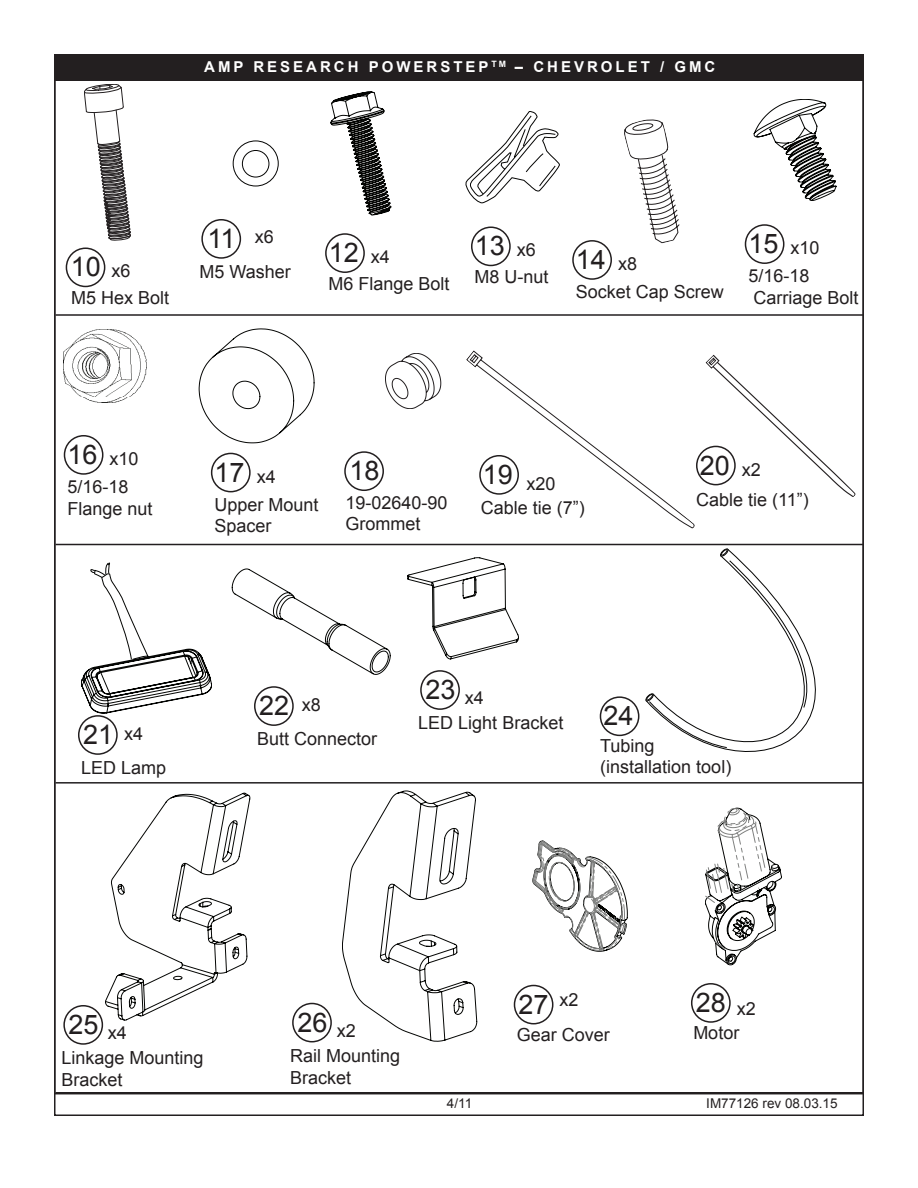
<style>
.page{position:relative;width:918px;height:1188px;background:#fff}
.page>*{position:absolute;margin:0;border:0;box-sizing:border-box;transform-origin:0 0}
.t1{font:27px "Arial";color:#231f20}
.t2{font:18px/21.6px "Arial";color:#231f20}
.t3{font:700 15px "Arial";letter-spacing:.2em;color:#fff}
.t4{font:13.5px "Arial";color:#231f20}
.s1{font-size:18px}
.s2{font-size:27px}
</style>
<div class="page">
<div style="left:54px;top:55px;width:809px;height:26px;background:#231f20"></div>
<svg style="left:385px;top:353px;width:56px;height:56px"></svg>
<div style="left:572px;top:240px;width:40px;height:40px;border:2px solid #231f20;border-radius:50%"></div>
<div style="left:344px;top:451px;width:40px;height:40px;border:2px solid #231f20;border-radius:50%"></div>
<div style="left:696px;top:446px;width:40px;height:39px;border:2px solid #231f20;border-radius:50%"></div>
<svg style="left:466px;top:350px;width:229px;height:178px"></svg>
<svg style="left:624px;top:119px;width:56px;height:124px"></svg>
<svg style="left:705px;top:354px;width:151px;height:143px"></svg>
<div style="left:479px;top:455px;width:40px;height:40px;border:2px solid #231f20;border-radius:50%"></div>
<div style="left:78px;top:715px;width:40px;height:40px;border:2px solid #231f20;border-radius:50%"></div>
<svg style="left:81px;top:562px;width:131px;height:152px"></svg>
<hr style="left:56px;top:1092px;width:808px;height:2px;background:#231f20">
<svg style="left:466px;top:111px;width:94px;height:92px"></svg>
<div style="left:471px;top:226px;width:40px;height:40px;border:2px solid #231f20;border-radius:50%"></div>
<div style="left:201px;top:219px;width:40px;height:40px;border:2px solid #231f20;border-radius:50%"></div>
<svg style="left:233px;top:141px;width:46px;height:45px"></svg>
<div style="left:66px;top:247px;width:39px;height:40px;border:2px solid #231f20;border-radius:50%"></div>
<div style="left:254px;top:686px;width:40px;height:40px;border:2px solid #231f20;border-radius:50%"></div>
<svg style="left:232px;top:568px;width:159px;height:107px"></svg>
<svg style="left:84px;top:84px;width:47px;height:156px"></svg>
<div style="left:325px;top:233px;width:40px;height:40px;border:2px solid #231f20;border-radius:50%"></div>
<svg style="left:331px;top:92px;width:60px;height:123px"></svg>
<div style="left:211px;top:453px;width:40px;height:39px;border:2px solid #231f20;border-radius:50%"></div>
<svg style="left:407px;top:557px;width:112px;height:102px"></svg>
<div style="left:420px;top:670px;width:40px;height:40px;border:2px solid #231f20;border-radius:50%"></div>
<svg style="left:199px;top:328px;width:115px;height:115px"></svg>
<div style="left:745px;top:224px;width:39px;height:40px;border:2px solid #231f20;border-radius:50%"></div>
<div style="left:64px;top:435px;width:39px;height:40px;border:2px solid #231f20;border-radius:50%"></div>
<svg style="left:105px;top:793px;width:145px;height:228px"></svg>
<svg style="left:342px;top:790px;width:135px;height:252px"></svg>
<div style="left:63px;top:1005px;width:40px;height:40px;border:2px solid #231f20;border-radius:50%"></div>
<div style="left:292px;top:1003px;width:40px;height:39px;border:2px solid #231f20;border-radius:50%"></div>
<div style="left:514px;top:985px;width:39px;height:39px;border:2px solid #231f20;border-radius:50%"></div>
<div style="left:691px;top:983px;width:40px;height:40px;border:2px solid #231f20;border-radius:50%"></div>
<svg style="left:705px;top:808px;width:77px;height:157px"></svg>
<svg style="left:532px;top:841px;width:96px;height:111px"></svg>
<svg style="left:646px;top:549px;width:170px;height:203px"></svg>
<div style="left:600px;top:696px;width:39px;height:40px;border:2px solid #231f20;border-radius:50%"></div>
<div style="left:54px;top:54px;width:810px;height:27px;border:2px solid #231f20"></div>
<hr style="left:56px;top:314px;width:808px;height:2px;background:#231f20">
<hr style="left:56px;top:544px;width:807px;height:1px;background:#231f20">
<hr style="left:56px;top:782px;width:807px;height:2px;background:#231f20">
<svg style="left:754px;top:99px;width:83px;height:102px"></svg>
<img style="left:64px;top:330px;width:82px;height:73px">
<p class="t3" style="left:204px;top:57px;width:513px">AMP RESEARCH POWERSTEP <sup>TM</sup> – CHEVROLET / GMC</p>
<h1 class="t1" style="left:71px;top:249px;width:61px">10 <span class="s1">x6</span></h1>
<p class="t2" style="left:71px;top:287px;width:100px">M5 Hex Bolt</p>
<h1 class="t1" style="left:208px;top:221px;width:12px">11</h1>
<p class="t2" style="left:200px;top:261px;width:93px">M5 Washer</p>
<p class="t2" style="left:255px;top:226px;width:21px">x6</p>
<h1 class="t1" style="left:329px;top:235px;width:63px">12 <span class="s1">x4</span></h1>
<p class="t2" style="left:329px;top:273px;width:123px">M6 Flange Bolt</p>
<h1 class="t1" style="left:475px;top:228px;width:63px">13 <span class="s1">x6</span></h1>
<p class="t2" style="left:474px;top:266px;width:76px">M8 U-nut</p>
<h1 class="t1" style="left:576px;top:242px;width:63px">14 <span class="s1">x8</span></h1>
<p class="t2" style="left:576px;top:281px;width:150px">Socket Cap Screw</p>
<p class="t2" style="left:748px;top:237px;width:73px"><span class="s2">15</span> x10</p>
<p class="t2" style="left:748px;top:265px;width:112px">5/1 6-1 8<br>Carriage Bolt</p>
<p class="t2" style="left:67px;top:448px;width:73px"><span class="s2">16</span> x10</p>
<p class="t2" style="left:67px;top:476px;width:87px">5/1 6-1 8<br>Flange nut</p>
<h1 class="t1" style="left:215px;top:454px;width:63px">17 <span class="s1">x4</span></h1>
<p class="t2" style="left:215px;top:494px;width:106px">Upper Mount<br>Spacer</p>
<h1 class="t1" style="left:349px;top:453px;width:32px">1 8</h1>
<p class="t2" style="left:346px;top:492px;width:104px">1 9-02640-90<br>Grommet</p>
<p class="t2" style="left:483px;top:473px;width:74px"><sup>19</sup> x20</p>
<p class="t2" style="left:481px;top:497px;width:106px">Cable tie (7”)</p>
<h1 class="t1" style="left:700px;top:447px;width:63px">20 <span class="s1">x2</span></h1>
<p class="t2" style="left:696px;top:489px;width:114px">Cable tie (11 ”)</p>
<h1 class="t1" style="left:83px;top:717px;width:24px">21</h1>
<p class="t2" style="left:81px;top:757px;width:87px">LED Lamp</p>
<p class="t2" style="left:124px;top:723px;width:21px">x4</p>
<h1 class="t1" style="left:259px;top:688px;width:32px">22</h1>
<p class="t2" style="left:257px;top:728px;width:122px">Butt Connector</p>
<p class="t2" style="left:302px;top:694px;width:21px">x8</p>
<h1 class="t1" style="left:425px;top:672px;width:32px">23</h1>
<p class="t2" style="left:418px;top:712px;width:147px">LED Light Bracket</p>
<p class="t2" style="left:465px;top:687px;width:21px">x4</p>
<h1 class="t1" style="left:603px;top:698px;width:32px">24</h1>
<p class="t2" style="left:600px;top:735px;width:133px">Tubing (installation tool)</p>
<h1 class="t1" style="left:69px;top:1007px;width:32px">25</h1>
<p class="t2" style="left:62px;top:1047px;width:144px">Linkage Mounting<br>Bracket</p>
<p class="t2" style="left:108px;top:1022px;width:21px">x4</p>
<h1 class="t1" style="left:297px;top:1005px;width:32px">26</h1>
<p class="t2" style="left:290px;top:1045px;width:112px">Rail Mounting<br>Bracket</p>
<p class="t2" style="left:337px;top:1020px;width:21px">x2</p>
<h1 class="t1" style="left:519px;top:987px;width:61px">27 <sup>x2</sup></h1>
<p class="t2" style="left:517px;top:1025px;width:95px">Gear Cover</p>
<h1 class="t1" style="left:696px;top:985px;width:61px">28 <sub>x2</sub></h1>
<p class="t2" style="left:693px;top:1022px;width:48px">Motor</p>
<p class="t4" style="left:455px;top:1095px;width:10px">/11</p>
<p class="t4" style="left:706px;top:1095px;width:133px">IM771 26 rev 08.03.1 5</p>
</div>
